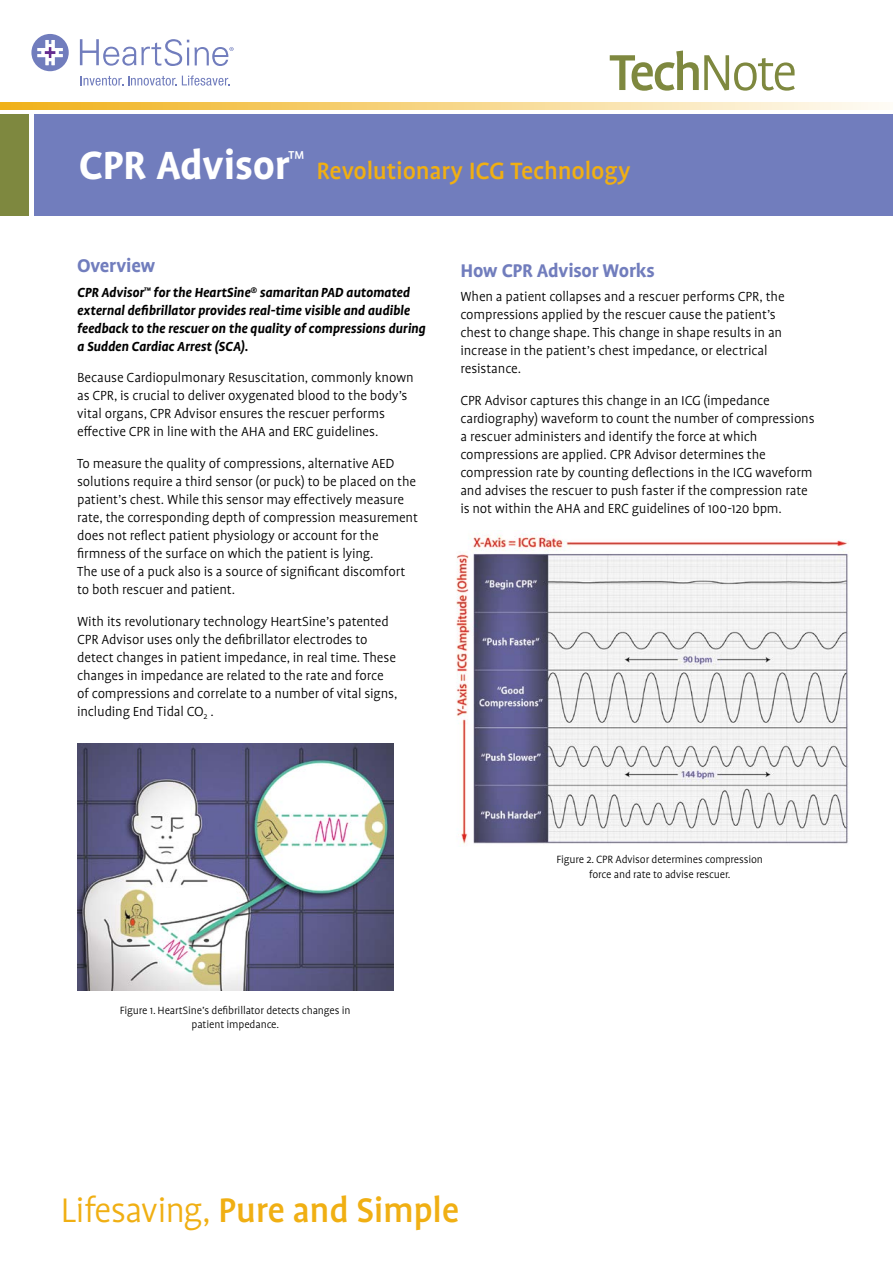
<style>
.page{position:relative;width:893px;height:1263px;background:#fff}
.page>*{position:absolute;margin:0;border:0;box-sizing:border-box;transform-origin:0 0}
.t1{font:500 57.75px "Profile OT";color:#7e883f}
.t2{font:700 45px "Profile OT";letter-spacing:-.01em;color:#fff}
.t3{font:500 39px "Profile OT";letter-spacing:-.01em;color:#f0af13}
.t4{font:500 27px "Profile OT";letter-spacing:-.01em;color:#f0af13}
.t5{font:700 21px "Profile OT";letter-spacing:-.015em;color:#717dbd}
.t6{font:300 15px/18px "Profile OT";letter-spacing:-.01em;color:#000}
.t7{font:italic 700 15px/18px "Profile OT";letter-spacing:-.01em;color:#000}
.t8{font:300 12px/14.4px "Profile OT";letter-spacing:-.01em;color:#000;text-align:center}
.s1{font-weight:300}
</style>
<div class="page">
<div style="left:35px;top:115px;width:858px;height:101px;background:#717dbd"></div>
<div style="left:0;top:115px;width:28px;height:101px;background:#7e883f"></div>
<svg style="left:0;top:102px;width:887px;height:7px;background:#f6d586"></svg>
<svg style="left:31px;top:34px;width:38px;height:37px"></svg>
<svg style="left:80px;top:39px;width:154px;height:27px"></svg>
<svg style="left:81px;top:76px;width:149px;height:10px"></svg>
<img style="left:77px;top:744px;width:316px;height:247px">
<img style="left:456px;top:530px;width:392px;height:315px">
<h1 class="t1" style="left:609px;top:42px;width:189px">Tech<span class="s1">Note</span></h1>
<h2 class="t2" style="left:79px;top:140px;width:227px">CPR Advisor<sup>™</sup></h2>
<h3 class="t4" style="left:316px;top:156px;width:316px">Revolutionary ICG Technology</h3>
<h3 class="t5" style="left:77px;top:254px;width:80px">Overview</h3>
<p class="t7" style="left:77px;top:284px;width:350px">CPR Advisor<sup>™</sup> for the HeartSine<sup>®</sup> samaritanPAD automated external defibrillator provides real-time visible and audible feedback to the rescuer on the quality of compressions during a Sudden Cardiac Arrest (SCA).</p>
<p class="t6" style="left:77px;top:370px;width:338px">Because Cardiopulmonary Resuscitation, commonly known as CPR, is crucial to deliver oxygenated blood to the body’s vital organs, CPR Advisor ensures the rescuer performs effective CPR in line with the AHA and ERC guidelines.</p>
<p class="t6" style="left:77px;top:455px;width:342px">To measure the quality of compressions, alternative AED solutions require a third sensor (or puck) to be placed on the patient’s chest. While this sensor may effectively measure rate, the corresponding depth of compression measurement does not reflect patient physiology or account for the firmness of the surface on which the patient is lying.<br>The use of a puck also is a source of significant discomfort to both rescuer and patient.</p>
<p class="t6" style="left:77px;top:613px;width:322px">With its revolutionary technology HeartSine’s patented CPR Advisor uses only the defibrillator electrodes to detect changes in patient impedance, in real time. These changes in impedance are related to the rate and force of compressions and correlate to a number of vital signs, including End Tidal CO<sub>2</sub> .</p>
<h3 class="t5" style="left:460px;top:259px;width:196px">How CPR Advisor Works</h3>
<p class="t6" style="left:460px;top:288px;width:326px">When a patient collapses and a rescuer performs CPR, the compressions applied by the rescuer cause the patient’s chest to change shape. This change in shape results in an increase in the patient’s chest impedance, or electrical resistance.</p>
<p class="t6" style="left:460px;top:392px;width:356px">CPR Advisor captures this change in an ICG (impedance cardiography) waveform to count the number of compressions a rescuer administers and identify the force at which compressions are applied. CPR Advisor determines the compression rate by counting deflections in the ICG waveform and advises the rescuer to push faster if the compression rate is not within the AHA and ERC guidelines of 100-120 bpm.</p>
<p class="t8" style="left:120px;top:1003px;width:232px">Figure 1. HeartSine’s defibrillator detects changes in patient impedance.</p>
<p class="t8" style="left:556px;top:853px;width:208px">Figure 2. CPR Advisor determines compression force and rate to advise rescuer.</p>
<h3 class="t3" style="left:60px;top:1190px;width:400px"><span class="s1">Lifesaving,</span> Pure and Simple</h3>
</div>
